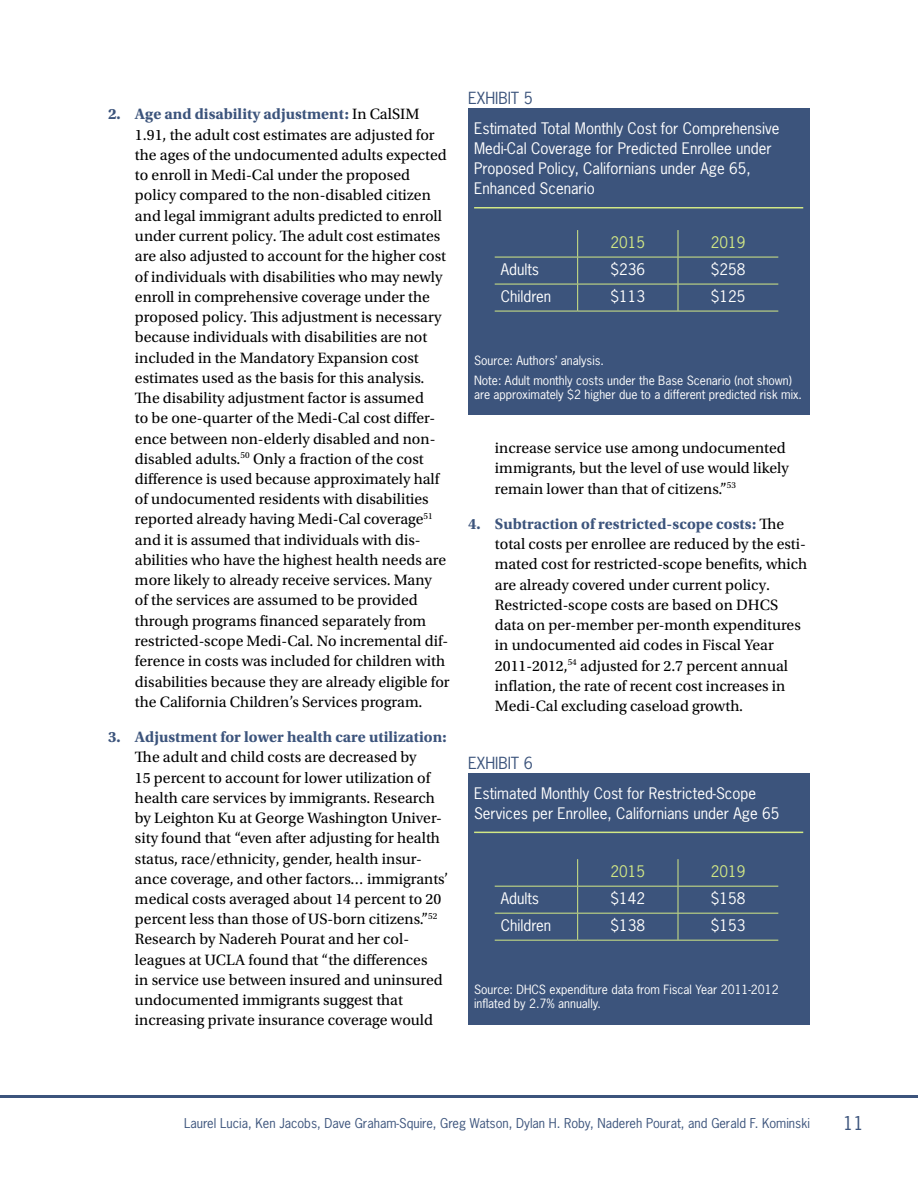
<style>
.page{position:relative;width:918px;height:1188px;background:#fff}
.page>*{position:absolute;margin:0;border:0;box-sizing:border-box;transform-origin:0 0}
.t1{font:18px "News Gothic Std";color:#3c547c}
.t2{font:15.75px/20.2px "Utopia Std";color:#000}
.t3{font:700 15.75px "Utopia Std";color:#3c547c}
.t4{font:15.75px "News Gothic Std";color:#3c547c}
.t5{font:15px/20.2px "News Gothic Std";color:#fff}
.t6{font:15px "News Gothic Std";color:#d2e885}
.t7{font:12.75px "News Gothic Std";color:#3c547c}
.t8{font:12px/20.5px "News Gothic Std";color:#fff}
.s1{font-weight:700;color:#3c547c}
</style>
<div class="page">
<hr style="left:0;top:1095px;width:918px;height:3px;background:#3c547c">
<div style="left:468px;top:108px;width:342px;height:307px;background:#3c547c"></div>
<hr style="left:495px;top:257px;width:83px;height:1px;background:#d2e885">
<hr style="left:578px;top:257px;width:100px;height:1px;background:#d2e885">
<hr style="left:678px;top:257px;width:100px;height:1px;background:#d2e885">
<hr style="left:495px;top:284px;width:83px;height:1px;background:#d2e885">
<hr style="left:578px;top:284px;width:100px;height:1px;background:#d2e885">
<svg style="left:577px;top:230px;width:1px;height:81px"></svg>
<hr style="left:678px;top:284px;width:100px;height:1px;background:#d2e885">
<svg style="left:678px;top:230px;width:1px;height:81px"></svg>
<hr style="left:495px;top:311px;width:83px;height:1px;background:#d2e885">
<hr style="left:578px;top:311px;width:100px;height:1px;background:#d2e885">
<hr style="left:678px;top:311px;width:100px;height:1px;background:#d2e885">
<hr style="left:474px;top:207px;width:329px;height:1px;background:#d2e885">
<div style="left:468px;top:773px;width:342px;height:252px;background:#3c547c"></div>
<hr style="left:495px;top:886px;width:83px;height:1px;background:#d2e885">
<hr style="left:578px;top:886px;width:100px;height:1px;background:#d2e885">
<hr style="left:678px;top:886px;width:100px;height:1px;background:#d2e885">
<hr style="left:495px;top:913px;width:83px;height:1px;background:#d2e885">
<hr style="left:578px;top:913px;width:100px;height:1px;background:#d2e885">
<svg style="left:577px;top:859px;width:1px;height:81px"></svg>
<hr style="left:678px;top:913px;width:100px;height:1px;background:#d2e885">
<svg style="left:678px;top:859px;width:1px;height:81px"></svg>
<hr style="left:495px;top:940px;width:83px;height:1px;background:#d2e885">
<hr style="left:578px;top:940px;width:100px;height:1px;background:#d2e885">
<hr style="left:678px;top:940px;width:100px;height:1px;background:#d2e885">
<hr style="left:474px;top:832px;width:329px;height:1px;background:#d2e885">
<p class="t2" style="left:135px;top:105px;width:316px;text-indent:-27px"><span class="s1">2. Age and disability adjustment:</span> In CalSIM 1.91, the adult cost estimates are adjusted for the ages of the undocumented adults expected to enroll in Medi-Cal under the proposed policy compared to the non-disabled citizen and legal immigrant adults predicted to enroll under current policy. The adult cost estimates are also adjusted to account for the higher cost of individuals with disabilities who may newly enroll in comprehensive coverage under the proposed policy. This adjustment is necessary because individuals with disabilities are not included in the Mandatory Expansion cost estimates used as the basis for this analysis.<br>The disability adjustment factor is assumed<br>to be one-quarter of the Medi-Cal cost differ&shy;ence between non-elderly disabled and non&shy;disabled adults.<sup>50</sup> Only a fraction of the cost difference is used because approximately half of undocumented residents with disabilities reported already having Medi-Cal coverage<sup>51 </sup>and it is assumed that individuals with dis&shy;abilities who have the highest health needs are more likely to already receive services. Many<br>of the services are assumed to be provided through programs financed separately from restricted-scope Medi-Cal. No incremental dif&shy;ference in costs was included for children with disabilities because they are already eligible for the California Children’s Services program.</p>
<p class="t3" style="left:108px;top:728px;width:340px">3. Adjustment for lower health care utilization:</p>
<p class="t2" style="left:135px;top:747px;width:315px">The adult and child costs are decreased by<br>15 percent to account for lower utilization of health care services by immigrants. Research by Leighton Ku at George Washington Univer&shy;sity found that “even after adjusting for health status, race/ethnicity, gender, health insur&shy;ance coverage, and other factors… immigrants’ medical costs averaged about 14 percent to 20 percent less than those of US-born citizens.”<sup>52<br></sup>Research by Nadereh Pourat and her col&shy;leagues at UCLA found that “the differences<br>in service use between insured and uninsured undocumented immigrants suggest that increasing private insurance coverage would</p>
<p class="t4" style="left:468px;top:88px;width:66px">EXHIBIT 5</p>
<p class="t5" style="left:474px;top:118px;width:307px">Estimated Total Monthly Cost for Comprehensive Medi-Cal Coverage for Predicted Enrollee under Proposed Policy, Californians under Age 65, Enhanced Scenario</p>
<p class="t6" style="left:611px;top:232px;width:36px">2015</p>
<p class="t6" style="left:711px;top:232px;width:36px">2019</p>
<p class="t5" style="left:501px;top:259px;width:40px">Adults</p>
<p class="t5" style="left:611px;top:259px;width:36px">$236</p>
<p class="t5" style="left:711px;top:259px;width:36px">$258</p>
<p class="t5" style="left:501px;top:286px;width:52px">Children</p>
<p class="t5" style="left:611px;top:286px;width:36px">$113</p>
<p class="t5" style="left:711px;top:286px;width:36px">$125</p>
<p class="t8" style="left:474px;top:350px;width:319px">Source: Authors’ analysis.<br>Note: Adult monthly costs under the Base Scenario (not shown)</p>
<p class="t8" style="left:474px;top:384px;width:329px">are approximately $2 higher due to a different predicted risk mix.</p>
<p class="t2" style="left:495px;top:438px;width:295px">increase service use among undocumented immigrants, but the level of use would likely remain lower than that of citizens.”<sup>53</sup></p>
<p class="t2" style="left:495px;top:514px;width:314px;text-indent:-27px"><span class="s1">4. Subtraction of restricted-scope costs:</span> The total costs per enrollee are reduced by the esti&shy;mated cost for restricted-scope benefits, which are already covered under current policy.<br>Restricted-scope costs are based on DHCS data on per-member per-month expenditures in undocumented aid codes in Fiscal Year 2011-2012,<sup>54</sup> adjusted for 2.7 percent annual inflation, the rate of recent cost increases in Medi-Cal excluding caseload growth.</p>
<p class="t4" style="left:468px;top:753px;width:66px">EXHIBIT 6</p>
<p class="t5" style="left:474px;top:783px;width:307px">Estimated Monthly Cost for Restricted-Scope<br>Services per Enrollee, Californians under Age 65</p>
<p class="t6" style="left:611px;top:862px;width:36px">2015</p>
<p class="t6" style="left:711px;top:862px;width:36px">2019</p>
<p class="t5" style="left:501px;top:888px;width:40px">Adults</p>
<p class="t5" style="left:611px;top:888px;width:36px">$142</p>
<p class="t5" style="left:711px;top:888px;width:36px">$158</p>
<p class="t5" style="left:501px;top:915px;width:52px">Children</p>
<p class="t5" style="left:611px;top:915px;width:36px">$138</p>
<p class="t5" style="left:711px;top:915px;width:36px">$153</p>
<p class="t8" style="left:474px;top:982px;width:306px;line-height:13.8px">Source: DHCS expenditure data from Fiscal Year 2011-2012 inflated by 2.7% annually.</p>
<p class="t7" style="left:184px;top:1115px;width:627px">Laurel Lucia, Ken Jacobs, Dave Graham-Squire, Greg Watson, Dylan H. Roby, Nadereh Pourat, and Gerald F. Kominski</p>
<p class="t1" style="left:843px;top:1112px;width:22px">11</p>
</div>
